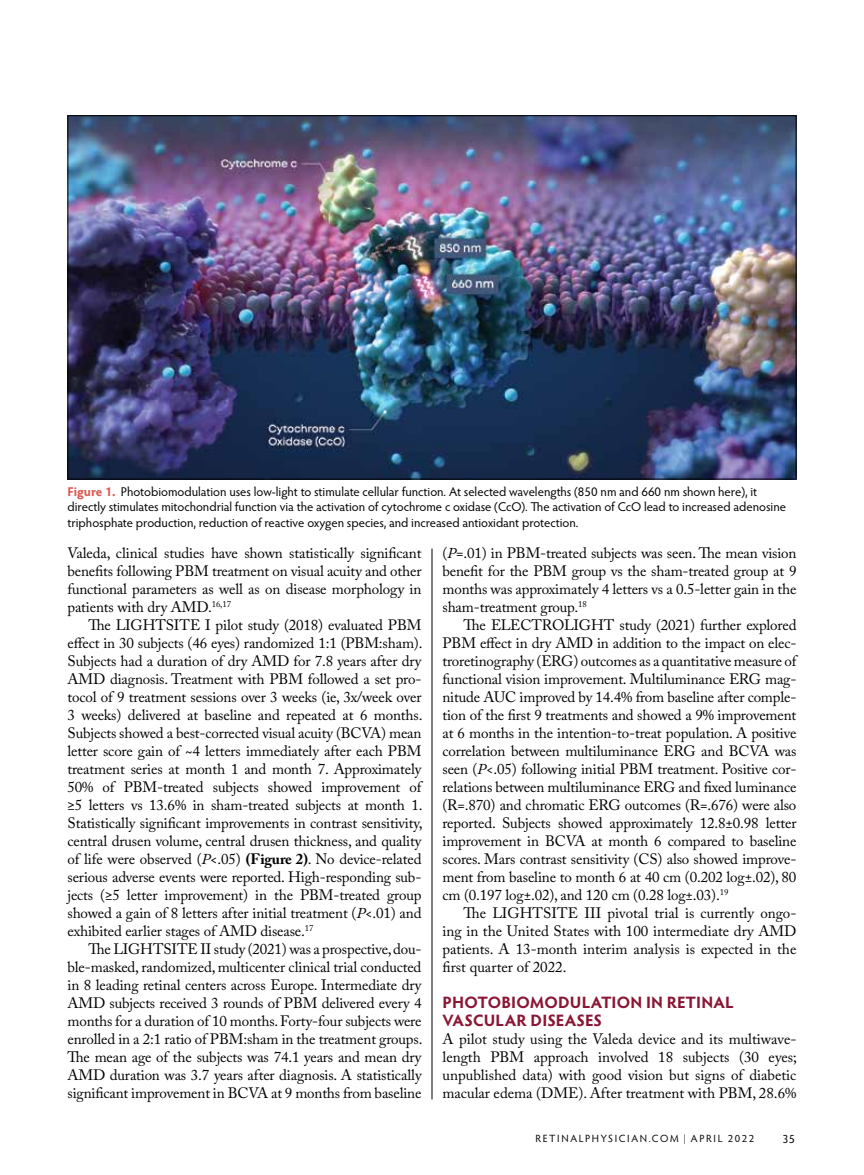
<style>
.page{position:relative;width:864px;height:1175px;background:#fff}
.page>*{position:absolute;margin:0;border:0;box-sizing:border-box;transform-origin:0 0}
.t1{font:700 16.5px/18px "Hypatia Sans Pro";letter-spacing:.01em;color:#891635}
.t2{font:15px/18px "Adobe Caslon Pro";letter-spacing:-.01em;color:#000;text-align:justify}
.t3{font:12.75px/15.8px "Hypatia Sans Pro";color:#000}
.t4{font:12px "Hypatia Sans Pro";color:#000}
.t5{font:10.5px "Hypatia Sans Pro";letter-spacing:.15em;color:#000}
.s1{font-weight:700;color:#dd5950}
.s2{font-style:italic}
.s3{font-weight:700}
.s4{font-weight:300}
</style>
<div class="page">
<hr style="left:432px;top:548px;width:1px;height:551px;background:#000">
<img style="left:70px;top:117px;width:724px;height:360px">
<p class="t3" style="left:68px;top:483px;width:720px"><span class="s1">Figure 1.</span> Photobiomodulation uses low-light to stimulate cellular function. At selected wavelengths (850 nm and 660 nm shown here), it directly stimulates mitochondrial function via the activation of cytochrome c oxidase (CcO). The activation of CcO lead to increased adenosine triphosphate production, reduction of reactive oxygen species, and increased antioxidant protection.</p>
<p class="t2" style="left:68px;top:544px;width:356px">Valeda, clinical studies have shown statistically significant benefits following PBM treatment on visual acuity and other functional parameters as well as on disease morphology in patients with dry AMD.<sup>16,17</sup></p>
<p class="t2" style="left:67px;top:616px;width:357px;text-indent:21px">The LIGHTSITE I pilot study (2018) evaluated PBM effect in 30 subjects (46 eyes) randomized 1:1 (PBM:sham).<br>Subjects had a duration of dry AMD for 7.8 years after dry AMD diagnosis. Treatment with PBM followed a set pro&shy;tocol of 9 treatment sessions over 3 weeks (ie, 3x/week over 3 weeks) delivered at baseline and repeated at 6 months.<br>Subjects showed a best-corrected visual acuity (BCVA) mean letter score gain of ~4 letters immediately after each PBM treatment series at month 1 and month 7. Approximately 50% of PBM-treated subjects showed improvement of ≥5 letters vs 13.6% in sham-treated subjects at month 1.<br>Statistically significant improvements in contrast sensitivity, central drusen volume, central drusen thickness, and quality of life were observed (<span class="s2">P</span>&lt;.05) <span class="s3">(Figure 2)</span>. No device-related serious adverse events were reported. High-responding sub&shy;jects (≥5 letter improvement) in the PBM-treated group showed a gain of 8 letters after initial treatment (<span class="s2">P</span>&lt;.01) and exhibited earlier stages of AMD disease.<sup>17</sup></p>
<p class="t2" style="left:68px;top:940px;width:357px;text-indent:21px">The LIGHTSITE II study (2021) was a prospective, dou&shy;ble-masked, randomized, multicenter clinical trial conducted in 8 leading retinal centers across Europe. Intermediate dry AMD subjects received 3 rounds of PBM delivered every 4 months for a duration of 10 months. Forty-four subjects were enrolled in a 2:1 ratio of PBM:sham in the treatment groups.<br>The mean age of the subjects was 74.1 years and mean dry AMD duration was 3.7 years after diagnosis. A statistically significant improvement in BCVA at 9 months from baseline</p>
<p class="t2" style="left:442px;top:544px;width:356px">(<span class="s2">P</span>=.01) in PBM-treated subjects was seen. The mean vision benefit for the PBM group vs the sham-treated group at 9 months was approximately 4 letters vs a 0.5-letter gain in the sham-treatment group.<sup>18</sup></p>
<p class="t2" style="left:442px;top:616px;width:356px;text-indent:21px">The ELECTROLIGHT study (2021) further explored PBM effect in dry AMD in addition to the impact on elec&shy;troretinography (ERG) outcomes as a quantitative measure of functional vision improvement. Multiluminance ERG mag&shy;nitude AUC improved by 14.4% from baseline after comple&shy;tion of the first 9 treatments and showed a 9% improvement at 6 months in the intention-to-treat population. A positive correlation between multiluminance ERG and BCVA was seen (<span class="s2">P</span>&lt;.05) following initial PBM treatment. Positive cor&shy;relations between multiluminance ERG and fixed luminance (R=.870) and chromatic ERG outcomes (R=.676) were also reported. Subjects showed approximately 12.8±0.98 letter improvement in BCVA at month 6 compared to baseline scores. Mars contrast sensitivity (CS) also showed improve&shy;ment from baseline to month 6 at 40 cm (0.202 log±.02), 80 cm (0.197 log±.02), and 120 cm (0.28 log±.03).<sup>19</sup></p>
<p class="t2" style="left:442px;top:904px;width:355px;text-indent:21px">The LIGHTSITE III pivotal trial is currently ongo&shy;ing in the United States with 100 intermediate dry AMD patients. A 13-month interim analysis is expected in the first quarter of 2022.</p>
<p class="t1" style="left:443px;top:992px;width:293px">PHOTOBIOMODULATION IN RETINAL<br>VASCULAR DISEASES</p>
<p class="t2" style="left:442px;top:1030px;width:356px">A pilot study using the Valeda device and its multiwave&shy;length PBM approach involved 18 subjects (30 eyes; unpublished data) with good vision but signs of diabetic macular edema (DME). After treatment with PBM, 28.6%</p>
<p class="t5" style="left:535px;top:1131px;width:220px">RETINALPHYSICIAN.COM <span class="s4">|</span> APRIL 2022</p>
<p class="t4" style="left:783px;top:1131px;width:14px">35</p>
</div>
